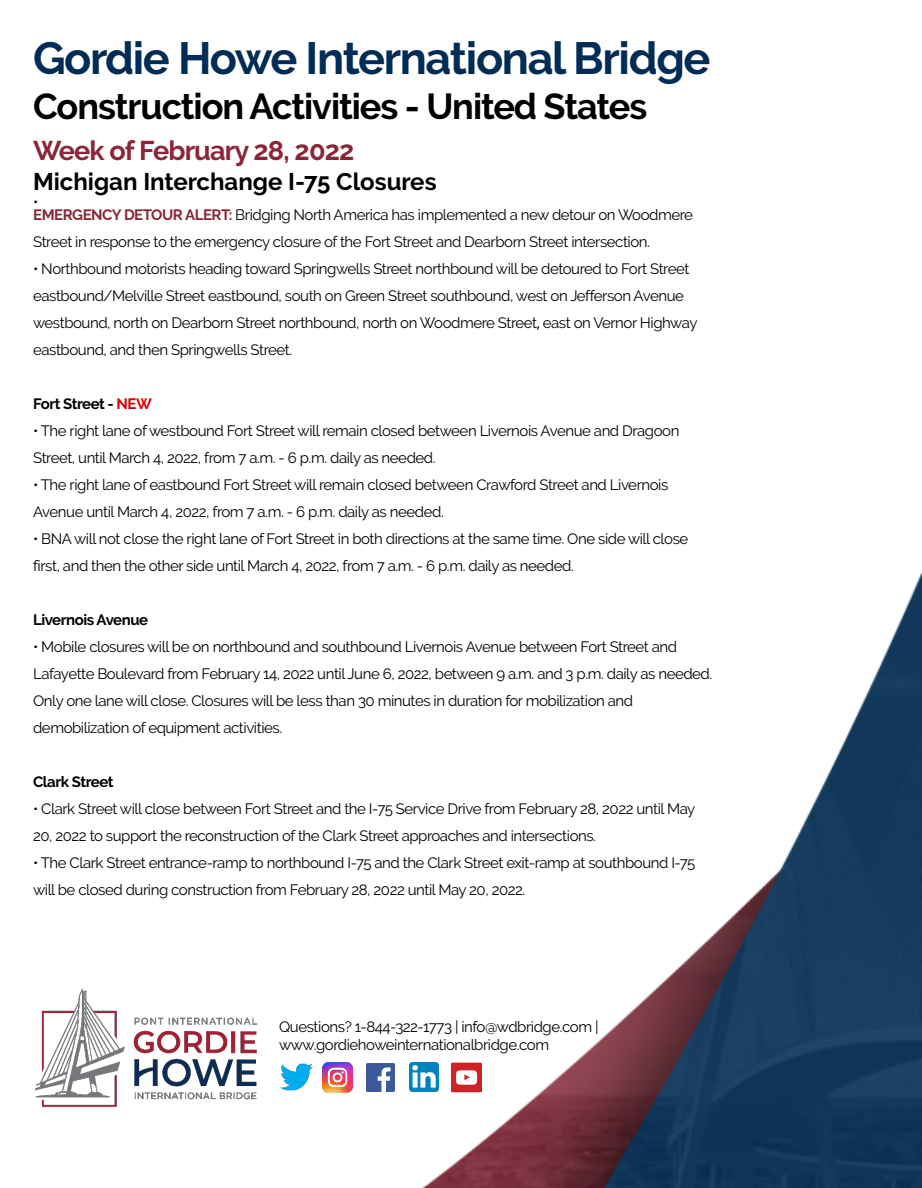
<style>
.page{position:relative;width:922px;height:1188px;background:#fff}
.page>*{position:absolute;margin:0;border:0;box-sizing:border-box;transform-origin:0 0}
.t1{font:700 45px "Raleway";letter-spacing:-.03em;color:#002c55}
.t2{font:700 36px "Raleway";letter-spacing:-.03em;color:#000}
.t3{font:700 27px "Raleway";letter-spacing:-.03em;color:#8b2638}
.t4{font:700 24px "Raleway";color:#000}
.t5{font:15px/27px "Raleway";letter-spacing:-.03em;color:#000}
.t6{font:700 15px "Raleway";letter-spacing:-.03em;color:#000}
.s1{font-weight:700;color:#8b2638}
.s2{font-family:"Myriad Pro"}
.s3{color:#da0000}
</style>
<div class="page">
<img style="left:325px;top:573px;width:596px;height:615px">
<img style="left:280px;top:1063px;width:33px;height:28px">
<img style="left:367px;top:1063px;width:28px;height:28px">
<img style="left:409px;top:1063px;width:29px;height:29px">
<img style="left:450px;top:1061px;width:32px;height:32px">
<img style="left:322px;top:1062px;width:30px;height:30px">
<img style="left:35px;top:988px;width:223px;height:119px">
<h1 class="t1" style="left:33px;top:32px;width:679px">Gordie Howe International Bridge</h1>
<h2 class="t2" style="left:33px;top:86px;width:615px">Construction Activities - United States</h2>
<h3 class="t3" style="left:33px;top:135px;width:323px">Week of February 28, 2022</h3>
<p class="t5" style="left:33px;top:195px;width:661px;line-height:12.8px">•<br><span class="s1">EMERGENCY DETOUR ALERT:</span> Bridging North America has implemented a new detour on Woodmere</p>
<p class="t5" style="left:33px;top:228px;width:618px">Street in response to the emergency closure of the Fort Street and Dearborn Street intersection.</p>
<p class="t5" style="left:33px;top:255px;width:666px">• Northbound motorists heading toward Springwells Street northbound will be detoured to Fort Street eastbound/Melville Street eastbound, south on Green Street southbound, west on Jefferson Avenue westbound, north on Dearborn Street northbound, north on Woodmere Street<span class="s2">,</span> east on Vernor Highway eastbound, and then Springwells Street.</p>
<p class="t6" style="left:33px;top:395px;width:120px">Fort Street - <span class="s3">NEW</span></p>
<p class="t5" style="left:33px;top:417px;width:648px">• The right lane of westbound Fort Street will remain closed between Livernois Avenue and Dragoon<br>Street, until March 4, 2022, from 7 a.m. - 6 p.m. daily as needed.</p>
<p class="t5" style="left:33px;top:471px;width:636px">• The right lane of eastbound Fort Street will remain closed between Crawford Street and Livernois<br>Avenue until March 4, 2022, from 7 a.m. - 6 p.m. daily as needed.</p>
<p class="t5" style="left:33px;top:525px;width:656px">• BNA will not close the right lane of Fort Street in both directions at the same time. One side will close first, and then the other side until March 4, 2022, from 7 a.m. - 6 p.m. daily as needed.</p>
<p class="t6" style="left:33px;top:611px;width:117px">Livernois Avenue</p>
<p class="t5" style="left:33px;top:633px;width:680px">• Mobile closures will be on northbound and southbound Livernois Avenue between Fort Street and Lafayette Boulevard from February 14, 2022 until June 6, 2022, between 9 a.m. and 3 p.m. daily as needed.<br>Only one lane will close. Closures will be less than 30 minutes in duration for mobilization and demobilization of equipment activities.</p>
<p class="t6" style="left:33px;top:773px;width:82px">Clark Street</p>
<p class="t5" style="left:33px;top:795px;width:663px">• Clark Street will close between Fort Street and the I-75 Service Drive from February 28, 2022 until May<br>20, 2022 to support the reconstruction of the Clark Street approaches and intersections.</p>
<p class="t5" style="left:33px;top:849px;width:663px">• The Clark Street entrance-ramp to northbound I-75 and the Clark Street exit-ramp at southbound I-75 will be closed during construction from February 28, 2022 until May 20, 2022.</p>
<h3 class="t4" style="left:33px;top:168px;width:405px">Michigan Interchange I-75 Closures</h3>
<p class="t5" style="left:279px;top:1017px;width:321px;line-height:18px">Questions? 1-844-322-1773 | info@wdbridge.com | www.gordiehoweinternationalbridge.com</p>
</div>
